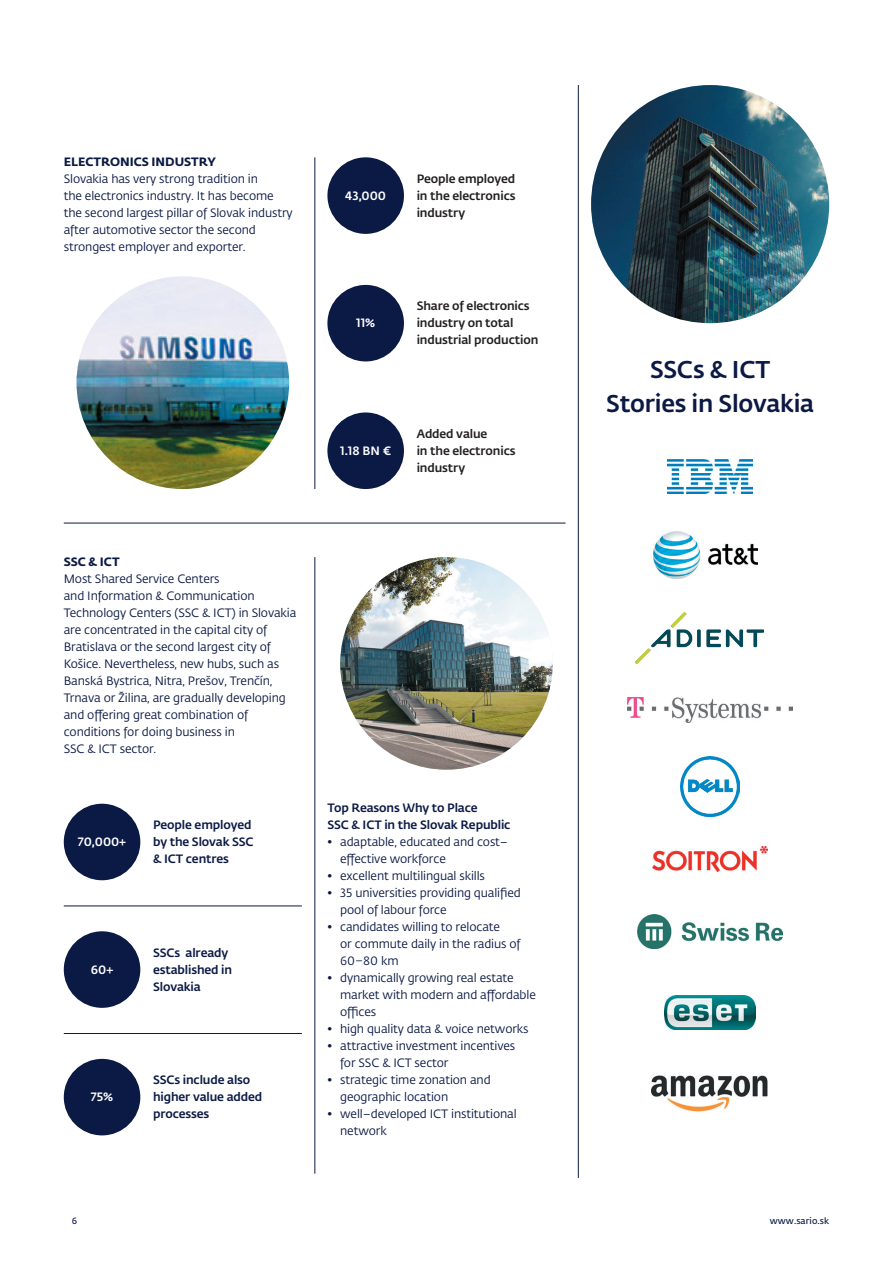
<style>
.page{position:relative;width:893px;height:1263px;background:#fff}
.page>*{position:absolute;margin:0;border:0;box-sizing:border-box;transform-origin:0 0}
.t1{font:500 24px/34px "Fedra Sans Pro";letter-spacing:-.01em;color:#0b1a44}
.t2{font:12px/17px "Fedra Sans Pro";letter-spacing:-.01em;color:#0b1a44}
.t3{font:500 12px/17px "Fedra Sans Pro";letter-spacing:-.01em;color:#0b1a44}
.t4{font:500 12px/17px "Fedra Sans Pro";letter-spacing:-.01em;color:#231f20}
.t5{font:500 12px "Fedra Sans Pro";color:#fff}
.t6{font:700 12px "Fedra Sans Pro";color:#0b1a44}
.t7{font:600 9px "Fedra Sans Pro";letter-spacing:.01em;color:#0b1a44}
</style>
<div class="page">
<hr style="left:578px;top:85px;width:1px;height:1093px;background:#0b1a44">
<hr style="left:315px;top:157px;width:1px;height:332px;background:#0b1a44">
<hr style="left:315px;top:557px;width:1px;height:617px;background:#0b1a44">
<img style="left:77px;top:276px;width:212px;height:213px;border-radius:106px">
<img style="left:340px;top:557px;width:213px;height:213px;border-radius:106px">
<img style="left:591px;top:85px;width:238px;height:238px;border-radius:119px">
<hr style="left:64px;top:523px;width:502px;height:1px;background:#0b1a44">
<div style="left:327px;top:285px;width:77px;height:76px;background:#0b1a44;border-radius:50%"></div>
<div style="left:327px;top:157px;width:77px;height:77px;background:#0b1a44;border-radius:50%"></div>
<div style="left:327px;top:412px;width:77px;height:77px;background:#0b1a44;border-radius:50%"></div>
<div style="left:64px;top:931px;width:76px;height:77px;background:#0b1a44;border-radius:50%"></div>
<div style="left:64px;top:804px;width:76px;height:76px;background:#0b1a44;border-radius:50%"></div>
<div style="left:64px;top:1059px;width:76px;height:76px;background:#0b1a44;border-radius:50%"></div>
<img style="left:668px;top:459px;width:84px;height:34px">
<img style="left:680px;top:757px;width:60px;height:59px">
<img style="left:654px;top:531px;width:103px;height:47px">
<img style="left:628px;top:697px;width:164px;height:26px">
<img style="left:638px;top:914px;width:145px;height:34px">
<img style="left:636px;top:612px;width:127px;height:51px">
<img style="left:653px;top:846px;width:114px;height:26px">
<img style="left:665px;top:995px;width:90px;height:34px">
<img style="left:652px;top:1076px;width:116px;height:36px">
<hr style="left:64px;top:906px;width:238px;height:1px;background:#0b1a44">
<hr style="left:64px;top:1033px;width:238px;height:1px;background:#0b1a44">
<p class="t6" style="left:64px;top:152px;width:31px">ELECTRO</p>
<p class="t6" style="left:120px;top:152px;width:17px">NICS</p>
<p class="t6" style="left:152px;top:152px;width:24px">INDUSTR</p>
<p class="t6" style="left:207px;top:152px;width:10px">Y</p>
<p class="t2" style="left:64px;top:170px;width:230px">Slovakia has very strong tradition in<br>the electronics industry. It has become the second largest pillar of Slovak industry after automotive sector the second strongest employer and exporter.</p>
<p class="t5" style="left:345px;top:186px;width:42px">43,000</p>
<p class="t4" style="left:417px;top:169px;width:100px;text-align:justify">People employed in the electronics industry</p>
<p class="t5" style="left:356px;top:314px;width:21px">11%</p>
<p class="t4" style="left:417px;top:297px;width:123px">Share of electronics industry on total industrial production</p>
<p class="t5" style="left:340px;top:442px;width:53px">1.18 BN €</p>
<p class="t4" style="left:417px;top:425px;width:100px">Added value<br>in the electronics industry</p>
<p class="t6" style="left:64px;top:552px;width:57px">SSC &amp; ICT</p>
<p class="t2" style="left:64px;top:569px;width:234px">Most Shared Service Centers<br>and Information &amp; Communication Technology Centers (SSC &amp; ICT) in Slovakia are concentrated in the capital city of Bratislava or the second largest city of Košice. Nevertheless, new hubs, such as Banská Bystrica, Nitra, Prešov, Trenčín, Trnava or Žilina, are gradually developing and offering great combination of conditions for doing business in<br>SSC &amp; ICT sector.</p>
<p class="t5" style="left:78px;top:833px;width:50px">70,000+</p>
<p class="t3" style="left:153px;top:816px;width:100px">People employed by the Slovak SSC<br>&amp; ICT</p>
<p class="t3" style="left:186px;top:850px;width:45px">centres</p>
<p class="t5" style="left:91px;top:960px;width:24px">60+</p>
<p class="t5" style="left:91px;top:1088px;width:24px">75%</p>
<p class="t3" style="left:153px;top:943px;width:81px">SSCs already established in<br>Slovakia</p>
<p class="t3" style="left:153px;top:1071px;width:111px">SSCs include also higher value added processes</p>
<p class="t3" style="left:327px;top:799px;width:152px">Top Reasons Why to Place<br>SSC</p>
<p class="t3" style="left:352px;top:816px;width:19px">&amp; ICT</p>
<p class="t3" style="left:384px;top:816px;width:128px">in the Slovak Republic</p>
<p class="t2" style="left:340px;top:833px;width:169px;text-indent:-13px">• adaptable, educated and cost– effective workforce</p>
<p class="t2" style="left:327px;top:867px;width:159px">• excellent multilingual skills</p>
<p class="t2" style="left:340px;top:884px;width:182px;text-indent:-13px">• 35 universities providing qualified pool of labour force</p>
<p class="t2" style="left:340px;top:918px;width:182px;text-indent:-13px">• candidates willing to relocate<br>or commute daily in the radius of<br>60–80 km</p>
<p class="t2" style="left:340px;top:969px;width:197px;text-indent:-13px">• dynamically growing real estate market with modern and affordable offices</p>
<p class="t2" style="left:327px;top:1020px;width:203px">• high quality data &amp; voice networks</p>
<p class="t2" style="left:340px;top:1037px;width:177px;text-indent:-13px">• attractive investment incentives for SSC &amp; ICT sector</p>
<p class="t2" style="left:340px;top:1071px;width:152px;text-indent:-13px">• strategic time zonation and geographic location</p>
<p class="t2" style="left:340px;top:1105px;width:178px;text-indent:-13px">• well–developed ICT institutional network</p>
<h1 class="t1" style="left:606px;top:351px;width:209px;text-indent:44px">SSC s &amp; ICT<br>Stories in Slovakia</h1>
<p class="t7" style="left:72px;top:1214px;width:7px">6</p>
<p class="t7" style="left:770px;top:1214px;width:61px">www.sario.sk</p>
</div>
